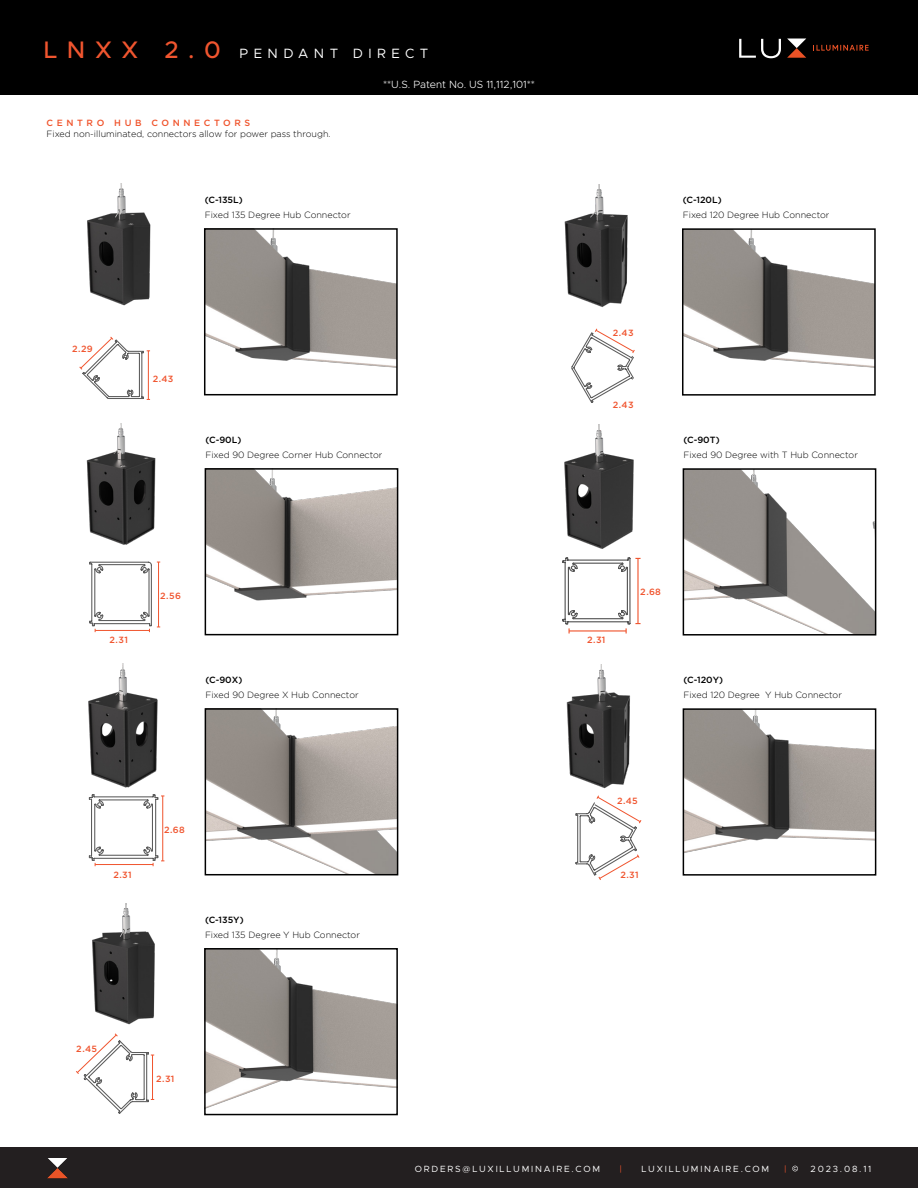
<style>
.page{position:relative;width:918px;height:1188px;background:#fff}
.page>*{position:absolute;margin:0;border:0;box-sizing:border-box;transform-origin:0 0}
.t1{font:13.5px "Metropolis";letter-spacing:.4em;color:#fff}
.t2{font:300 10.5px "Metropolis";color:#fff}
.t3{font:300 9px "Gotham";color:#000}
.Level_1_Heading{font:500 9px "Gotham";letter-spacing:.03em;color:#f0542e}
.t4{font:9px "Metropolis";letter-spacing:.2em;color:#fff}
.t5{font:500 9px "Gotham";color:#000}
.t6{font:500 9px "Gotham";letter-spacing:.4em;color:#f0542c}
.t7{font:9px "Metropolis";color:#f0542c}
.s1{font-weight:500;font-size:24px;color:#f0552f}
</style>
<div class="page">
<div style="left:0;top:1148px;width:918px;height:40px;background:#231f20"></div>
<svg style="left:792px;top:1166px;width:6px;height:5px"></svg>
<img style="left:47px;top:1158px;width:21px;height:20px">
<div style="left:0;top:0;width:918px;height:95px;background:#000"></div>
<svg style="left:813px;top:45px;width:56px;height:6px"></svg>
<svg style="left:739px;top:39px;width:42px;height:19px"></svg>
<svg style="left:787px;top:39px;width:19px;height:19px"></svg>
<img style="left:207px;top:231px;width:188px;height:137px">
<div style="left:204px;top:228px;width:194px;height:167px;border:2px solid #000"></div>
<img style="left:208px;top:471px;width:187px;height:130px">
<div style="left:205px;top:468px;width:193px;height:167px;border:2px solid #000"></div>
<img style="left:208px;top:711px;width:187px;height:161px">
<div style="left:205px;top:708px;width:193px;height:167px;border:2px solid #000"></div>
<img style="left:685px;top:231px;width:188px;height:137px">
<div style="left:682px;top:228px;width:194px;height:168px;border:2px solid #000"></div>
<img style="left:686px;top:471px;width:187px;height:162px">
<div style="left:683px;top:468px;width:193px;height:168px;border:2px solid #000"></div>
<img style="left:686px;top:711px;width:187px;height:142px">
<div style="left:683px;top:708px;width:193px;height:168px;border:2px solid #000"></div>
<img style="left:207px;top:951px;width:188px;height:157px">
<div style="left:204px;top:948px;width:194px;height:167px;border:2px solid #000"></div>
<img style="left:87px;top:184px;width:64px;height:122px">
<img style="left:86px;top:424px;width:70px;height:121px">
<img style="left:88px;top:664px;width:77px;height:133px">
<img style="left:564px;top:184px;width:64px;height:123px">
<img style="left:564px;top:424px;width:70px;height:125px">
<img style="left:566px;top:664px;width:64px;height:125px">
<img style="left:92px;top:904px;width:63px;height:121px">
<svg style="left:79px;top:336px;width:71px;height:64px"></svg>
<svg style="left:571px;top:328px;width:64px;height:75px"></svg>
<svg style="left:89px;top:561px;width:71px;height:71px"></svg>
<svg style="left:88px;top:794px;width:76px;height:72px"></svg>
<svg style="left:575px;top:795px;width:67px;height:85px"></svg>
<svg style="left:76px;top:1033px;width:78px;height:81px"></svg>
<svg style="left:562px;top:557px;width:79px;height:77px"></svg>
<h1 class="t1" style="left:44px;top:45px;width:386px"><span class="s1">LNXX 2.0</span> PENDANT DIRECT</h1>
<p class="t2" style="left:383px;top:77px;width:153px">**U.S. Patent No. US 11,112,101**</p>
<p class="t6" style="left:47px;top:117px;width:205px">CENTRO HUB CONNECTORS</p>
<p class="t3" style="left:47px;top:129px;width:285px">Fixed non-illuminated, connectors allow for power pass through.</p>
<p class="Level_1_Heading" style="left:72px;top:343px;width:22px">2.29</p>
<p class="t5" style="left:205px;top:194px;width:39px">(C-135L)</p>
<p class="t3" style="left:205px;top:210px;width:147px">Fixed 135 Degree Hub Connector</p>
<p class="Level_1_Heading" style="left:153px;top:372px;width:22px">2.43</p>
<p class="t5" style="left:205px;top:434px;width:37px">(C-90L)</p>
<p class="t3" style="left:205px;top:450px;width:179px">Fixed 90 Degree Corner Hub Connector</p>
<p class="Level_1_Heading" style="left:110px;top:634px;width:20px">2.31</p>
<p class="Level_1_Heading" style="left:160px;top:589px;width:22px">2.56</p>
<p class="t5" style="left:205px;top:674px;width:38px">(C-90X)</p>
<p class="t3" style="left:205px;top:690px;width:155px">Fixed 90 Degree X Hub Connector</p>
<p class="Level_1_Heading" style="left:113px;top:869px;width:20px">2.31</p>
<p class="Level_1_Heading" style="left:164px;top:824px;width:22px">2.68</p>
<p class="t5" style="left:205px;top:914px;width:40px">(C-135Y)</p>
<p class="t3" style="left:205px;top:930px;width:156px">Fixed 135 Degree Y Hub Connector</p>
<p class="Level_1_Heading" style="left:76px;top:1043px;width:22px">2.45</p>
<p class="Level_1_Heading" style="left:156px;top:1073px;width:20px">2.31</p>
<p class="Level_1_Heading" style="left:613px;top:327px;width:22px">2.43</p>
<p class="Level_1_Heading" style="left:613px;top:399px;width:22px">2.43</p>
<p class="t5" style="left:683px;top:194px;width:40px">(C-120L)</p>
<p class="t3" style="left:683px;top:210px;width:148px">Fixed 120 Degree Hub Connector</p>
<p class="t5" style="left:684px;top:434px;width:38px">(C-90T)</p>
<p class="t3" style="left:684px;top:450px;width:176px">Fixed 90 Degree with T Hub Connector</p>
<p class="Level_1_Heading" style="left:587px;top:634px;width:20px">2.31</p>
<p class="Level_1_Heading" style="left:640px;top:586px;width:22px">2.68</p>
<p class="t5" style="left:684px;top:674px;width:41px">(C-120Y)</p>
<p class="t3" style="left:684px;top:690px;width:160px">Fixed 120 Degree Y Hub Connector</p>
<p class="Level_1_Heading" style="left:617px;top:795px;width:22px">2.45</p>
<p class="Level_1_Heading" style="left:620px;top:869px;width:20px">2.31</p>
<p class="t4" style="left:415px;top:1163px;width:187px">ORDERS@LUXILLUMINAIRE.COM</p>
<p class="t7" style="left:620px;top:1163px;width:4px">|</p>
<p class="t4" style="left:642px;top:1163px;width:129px">LUXILLUMINAIRE.COM</p>
<p class="t7" style="left:784px;top:1163px;width:4px">|</p>
<p class="t4" style="left:811px;top:1163px;width:62px">2023.08.11</p>
</div>
